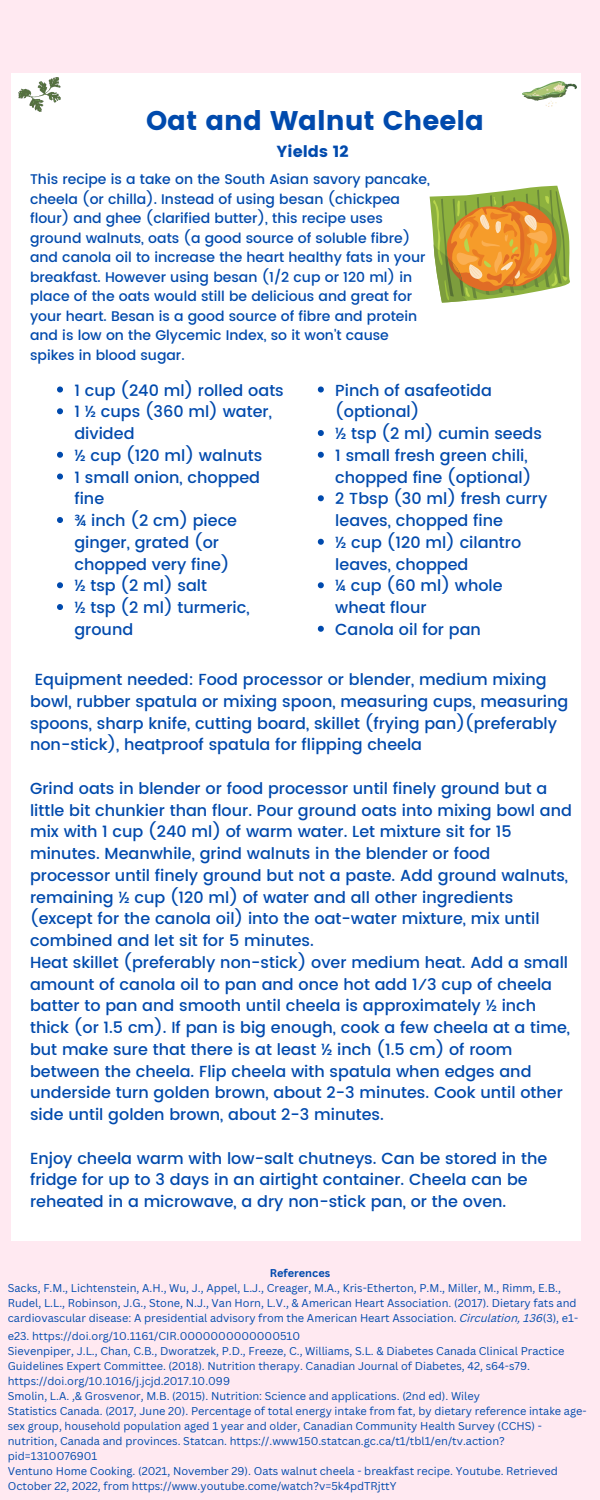
<style>
.page{position:relative;width:600px;height:1500px;background:#ffe9f1}
.page>*{position:absolute;margin:0;border:0;box-sizing:border-box;transform-origin:0 0}
.t1{font:27px "Poppins";color:#004aad}
.t2{font:500 16px/21.8px "Poppins";color:#004aad}
.t3{font:16px "Poppins";color:#004aad}
.t4{font:500 14px/19.5px "Poppins";color:#004aad}
.t5{font:11px/15px "Canva Sans";color:#004aad}
.t6{font:700 11px "Canva Sans";color:#004aad}
.s1{font-style:italic}
</style>
<div class="page">
<div style="left:12px;top:73px;width:569px;height:1168px;background:#fff"></div>
<svg style="left:430px;top:186px;width:140px;height:117px;background:#c8ab58"></svg>
<img style="left:18px;top:77px;width:42px;height:35px">
<img style="left:522px;top:81px;width:54px;height:26px">
<svg style="left:57px;top:387px;width:6px;height:6px"></svg>
<svg style="left:57px;top:408px;width:6px;height:6px"></svg>
<svg style="left:57px;top:452px;width:6px;height:6px"></svg>
<svg style="left:57px;top:474px;width:6px;height:6px"></svg>
<svg style="left:57px;top:517px;width:6px;height:6px"></svg>
<svg style="left:57px;top:582px;width:6px;height:6px"></svg>
<svg style="left:57px;top:604px;width:6px;height:6px"></svg>
<svg style="left:318px;top:387px;width:6px;height:6px"></svg>
<svg style="left:318px;top:430px;width:6px;height:6px"></svg>
<svg style="left:318px;top:452px;width:6px;height:6px"></svg>
<svg style="left:318px;top:495px;width:6px;height:6px"></svg>
<svg style="left:318px;top:539px;width:6px;height:6px"></svg>
<svg style="left:318px;top:582px;width:6px;height:6px"></svg>
<svg style="left:318px;top:626px;width:6px;height:6px"></svg>
<h1 class="t1" style="left:146px;top:105px;width:339px">Oat and Walnut Cheela</h1>
<p class="t3" style="left:277px;top:143px;width:74px">Yields 12</p>
<p class="t4" style="left:30px;top:169px;width:401px">This recipe is a take on the South Asian savory pancake, cheela (or chilla). Instead of using besan (chickpea flour) and ghee (clarified butter), this recipe uses ground walnuts, oats (a good source of soluble fibre) and canola oil to increase the heart healthy fats in your breakfast. However using besan (1/2 cup or 120 ml) in place of the oats would still be delicious and great for your heart. Besan is a good source of fibre and protein and is low on the Glycemic Index, so it won't cause spikes in blood sugar.</p>
<p class="t2" style="left:74px;top:379px;width:211px">1 cup (240 ml) rolled oats<br>1 ½ cups (360 ml) water, divided<br>½ cup (120 ml) walnuts<br>1 small onion, chopped fine<br>¾ inch (2 cm) piece ginger, grated (or chopped very fine)<br>½ tsp (2 ml) salt<br>½ tsp (2 ml) turmeric, ground</p>
<p class="t2" style="left:335px;top:379px;width:214px">Pinch of asafeotida (optional)<br>½ tsp (2 ml) cumin seeds<br>1 small fresh green chili, chopped fine (optional)<br>2 Tbsp (30 ml) fresh curry leaves, chopped fine<br>½ cup (120 ml) cilantro leaves, chopped<br>¼ cup (60 ml) whole wheat flour<br>Canola oil for pan</p>
<p class="t2" style="left:30px;top:669px;width:540px">Equipment needed: Food processor or blender, medium mixing bowl, rubber spatula or mixing spoon, measuring cups, measuring spoons, sharp knife, cutting board, skillet (frying pan)(preferably non-stick), heatproof spatula for flipping cheela</p>
<p class="t2" style="left:30px;top:777px;width:543px">Grind oats in blender or food processor until finely ground but a little bit chunkier than flour. Pour ground oats into mixing bowl and mix with 1 cup (240 ml) of warm water. Let mixture sit for 15 minutes. Meanwhile, grind walnuts in the blender or food processor until finely ground but not a paste. Add ground walnuts, remaining ½ cup (120 ml) of water and all other ingredients (except for the canola oil) into the oat-water mixture, mix until combined and let sit for 5 minutes.<br>Heat skillet (preferably non-stick) over medium heat. Add a small amount of canola oil to pan and once hot add 1⁄3 cup of cheela batter to pan and smooth until cheela is approximately ½ inch thick (or 1.5 cm). If pan is big enough, cook a few cheela at a time, but make sure that there is at least ½ inch (1.5 cm) of room between the cheela. Flip cheela with spatula when edges and underside turn golden brown, about 2-3 minutes. Cook until other side until golden brown, about 2-3 minutes.</p>
<p class="t2" style="left:30px;top:1147px;width:519px">Enjoy cheela warm with low-salt chutneys. Can be stored in the fridge for up to 3 days in an airtight container. Cheela can be reheated in a microwave, a dry non-stick pan, or the oven.</p>
<p class="t6" style="left:270px;top:1266px;width:62px">References</p>
<p class="t5" style="left:8px;top:1281px;width:572px">Sacks, F.M., Lichtenstein, A.H., Wu, J., Appel, L.J., Creager, M.A., Kris-Etherton, P.M., Miller, M., Rimm, E.B.,<br>Rudel, L.L., Robinson, J.G., Stone, N.J., Van Horn, L.V., &amp; American Heart Association. (2017). Dietary fats and cardiovascular disease: A presidential advisory from the American Heart Association. <span class="s1">Circulation, 136</span>(3), e1-</p>
<p class="t5" style="left:8px;top:1328px;width:580px">e23. https://doi.org/10.1161/CIR.0000000000000510<br>Sievenpiper, J.L., Chan, C.B., Dworatzek, P.D., Freeze, C., Williams, S.L. &amp; Diabetes Canada Clinical Practice Guidelines Expert Committee. (2018). Nutrition therapy. Canadian Journal of Diabetes, 42, s64-s79. https://doi.org/10.1016/j.jcjd.2017.10.099<br>Smolin, L.A. ,&amp; Grosvenor, M.B. (2015). Nutrition: Science and applications. (2nd ed). Wiley<br>Statistics Canada. (2017, June 20). Percentage of total energy intake from fat, by dietary reference intake age&shy;sex group, household population aged 1 year and older, Canadian Community Health Survey (CCHS) - nutrition, Canada and provinces. Statcan. https://.www150.statcan.gc.ca/t1/tbl1/en/tv.action? pid=1310076901<br>Ventuno Home Cooking. (2021, November 29). Oats walnut cheela - breakfast recipe. Youtube. Retrieved October 22, 2022, from https://www.youtube.come/watch?v=5k4pdTRjttY</p>
</div>
